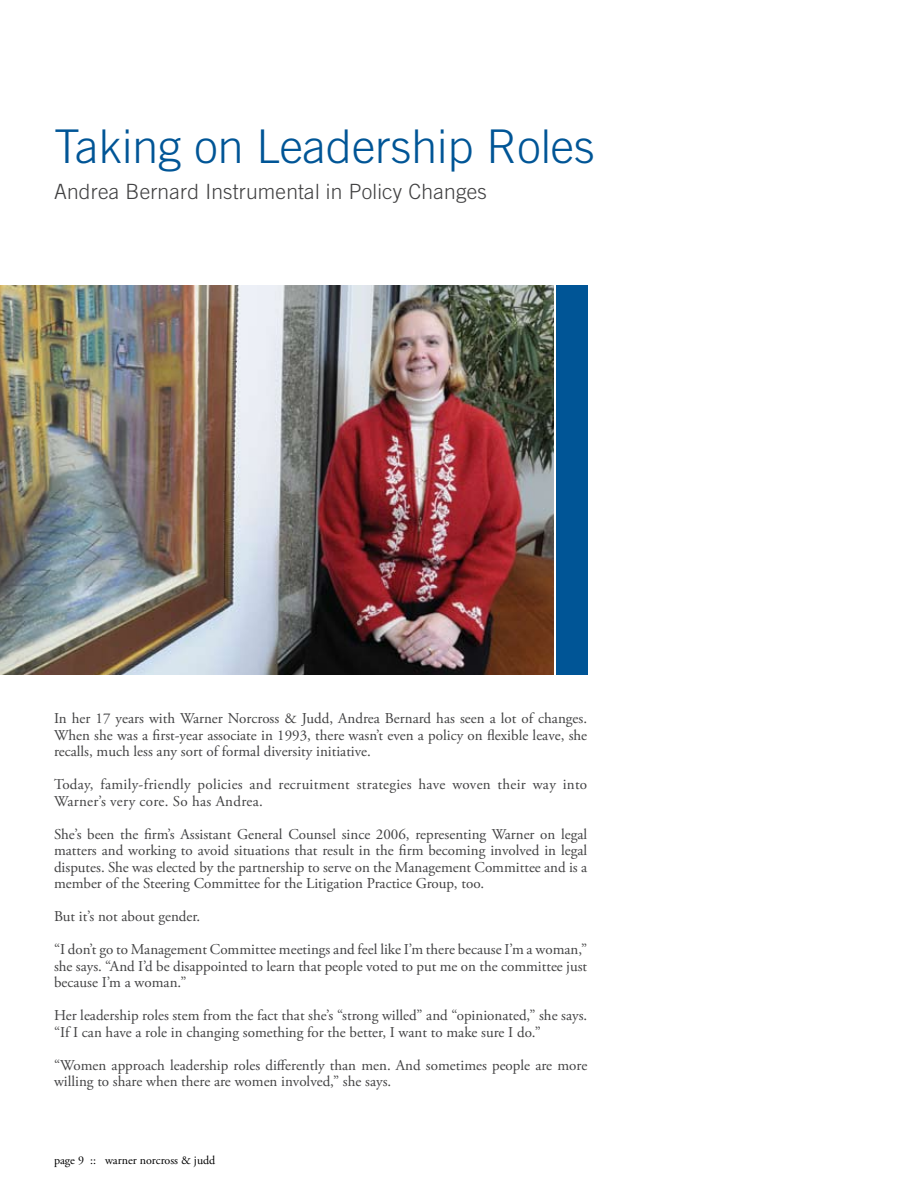
<style>
.page{position:relative;width:918px;height:1188px;background:#fff}
.page>*{position:absolute;margin:0;border:0;box-sizing:border-box;transform-origin:0 0}
.t1{font:300 46.5px "Trade Gothic";color:#005596}
.t2{font:300 21px "Trade Gothic";letter-spacing:.01em;color:#414142}
.t3{font:15px/16.5px "Adobe Garamond Pro";color:#414142;text-align:justify}
.t4{font:15px/16.5px "Adobe Garamond Pro";letter-spacing:.02em;color:#414142}
.t5{font:12px "Adobe Garamond Pro";color:#000}
</style>
<div class="page">
<img style="left:0;top:285px;width:553px;height:390px">
<div style="left:556px;top:285px;width:31px;height:390px;background:#005596"></div>
<h1 class="t1" style="left:54px;top:119px;width:542px">Taking on Leadership Roles</h1>
<h2 class="t2" style="left:54px;top:180px;width:434px">Andrea Bernard instrumental in policy changes</h2>
<p class="t3" style="left:54px;top:711px;width:535px">In her 17 years with Warner Norcross &amp; Judd, Andrea Bernard has seen a lot of changes.<br>When she was a first-year associate in 1993, there wasn’t even a policy on flexible leave, she recalls, much less any sort of formal diversity initiative.</p>
<p class="t4" style="left:54px;top:777px;width:535px">Today, family-friendly policies and recruitment strategies have woven their way into<br>Warner’s very core. So has Andrea.</p>
<p class="t3" style="left:54px;top:826px;width:535px">She’s been the firm’s Assistant General Counsel since 2006, representing Warner on legal matters and working to avoid situations that result in the firm becoming involved in legal disputes. She was elected by the partnership to serve on the Management Committee and is a member of the Steering Committee for the Litigation Practice Group, too.</p>
<p class="t3" style="left:54px;top:909px;width:148px">But it’s not about gender.</p>
<p class="t3" style="left:54px;top:942px;width:535px">“I don’t go to Management Committee meetings and feel like I’m there because I’m a woman,” she says. “And I’d be disappointed to learn that people voted to put me on the committee just because I’m a woman.”</p>
<p class="t3" style="left:54px;top:1008px;width:535px">Her leadership roles stem from the fact that she’s “strong willed” and “opinionated,” she says. “If I can have a role in changing something for the better, I want to make sure I do.”</p>
<p class="t3" style="left:54px;top:1057px;width:535px">“Women approach leadership roles differently than men. And sometimes people are more willing to share when there are women involved,” she says.</p>
<p class="t5" style="left:54px;top:1153px;width:163px">page 9 :: warner norcross &amp; judd</p>
</div>
